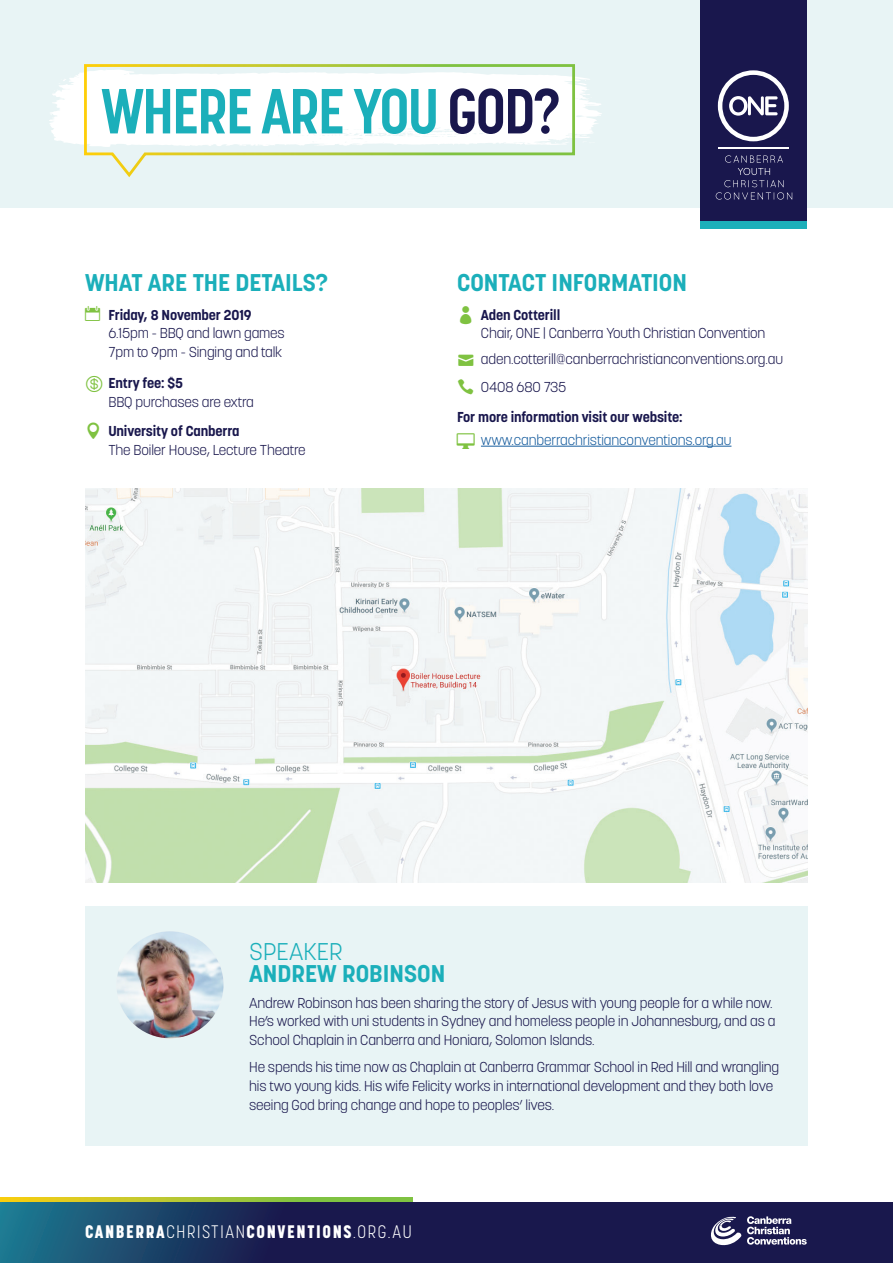
<style>
.page{position:relative;width:893px;height:1263px;background:#fff}
.page>*{position:absolute;margin:0;border:0;box-sizing:border-box;transform-origin:0 0}
.t1{font:700 63px "Korolev Condensed";letter-spacing:-.025em;color:#1bafba}
.Q_Heading{font:700 24px/22.5px "Korolev";color:#1bafba}
.t2{font:800 18px "Korolev Condensed";letter-spacing:.09em;color:#fff}
.Body{font:300 14.25px/18.8px "Korolev";letter-spacing:-.01em;color:#19174d}
.Body-2{font:300 14.25px "Korolev";letter-spacing:-.01em;color:#175d9e}
.Body-3{font:700 14.25px "Korolev";letter-spacing:-.01em;color:#19174d}
.s1{color:#19174d}
.s2{font-weight:700}
.s3{font-weight:300}
</style>
<div class="page">
<div style="left:0;top:0;width:893px;height:207px;background:#e8f4f5"></div>
<div style="left:85px;top:906px;width:723px;height:239px;background:#e8f4f5"></div>
<svg style="left:0;top:1198px;width:412px;height:4px;background:#aec631"></svg>
<svg style="left:0;top:1202px;width:893px;height:61px;background:#192857"></svg>
<svg style="left:710px;top:1216px;width:97px;height:30px"></svg>
<hr style="left:481px;top:446px;width:250px;height:1px;background:#175d9e">
<img style="left:85px;top:488px;width:723px;height:394px">
<svg style="left:49px;top:73px;width:553px;height:72px"></svg>
<svg style="left:83px;top:64px;width:493px;height:113px"></svg>
<div style="left:701px;top:221px;width:106px;height:7px;background:#1bafba"></div>
<div style="left:701px;top:0;width:106px;height:221px;background:#19174d"></div>
<hr style="left:719px;top:147px;width:70px;height:2px;background:#fff">
<svg style="left:716px;top:155px;width:76px;height:45px"></svg>
<svg style="left:718px;top:70px;width:71px;height:71px"></svg>
<img style="left:117px;top:931px;width:107px;height:107px;border-radius:54px">
<p class="t1" style="left:101px;top:74px;width:461px">WHERE ARE YOU <span class="s1">GOD?</span></p>
<p class="Q_Heading" style="left:85px;top:271px;width:244px">WHAT ARE THE DETAILS?</p>
<p class="Body" style="left:108px;top:305px;width:178px"><span class="s2">Friday, 8 November 2019<br></span>6.15pm - BBQ and lawn games<br>7pm to 9pm - Singing and talk</p>
<p class="Body" style="left:108px;top:374px;width:147px"><span class="s2">Entry fee: $5<br></span>BBQ purchases are extra</p>
<p class="Body" style="left:108px;top:422px;width:199px"><span class="s2">University of Canberra<br></span>The Boiler House, Lecture Theatre</p>
<p class="Q_Heading" style="left:457px;top:271px;width:231px">CONTACT INFORMATION</p>
<p class="Body" style="left:481px;top:305px;width:286px"><span class="s2">Aden Cotterill<br></span>Chair, ONE | Canberra Youth Christian Convention</p>
<p class="Body" style="left:481px;top:350px;width:304px">aden.cotterill@canberrachristianconventions.org.au</p>
<p class="Body" style="left:481px;top:378px;width:87px">0408 680 735</p>
<p class="Body-3" style="left:457px;top:408px;width:227px">For more information visit our website:</p>
<p class="Body-2" style="left:481px;top:431px;width:252px">www.canberrachristianconventions.org.au</p>
<p class="Q_Heading" style="left:249px;top:940px;width:198px"><span class="s3">SPEAKER<br></span>ANDREW ROBINSON</p>
<p class="Body" style="left:249px;top:993px;width:528px">Andrew Robinson has been sharing the story of Jesus with young people for a while now.<br>He’s worked with uni students in Sydney and homeless people in Johannesburg, and as a<br>School Chaplain in Canberra and Honiara, Solomon Islands.</p>
<p class="Body" style="left:249px;top:1058px;width:532px">He spends his time now as Chaplain at Canberra Grammar School in Red Hill and wrangling his two young kids. His wife Felicity works in international development and they both love seeing God bring change and hope to peoples’ lives.</p>
<p class="t2" style="left:85px;top:1221px;width:328px">CANBERRA<span class="s3">CHRISTIAN</span>CONVENTIONS<span class="s3">.ORG.AU</span></p>
</div>
